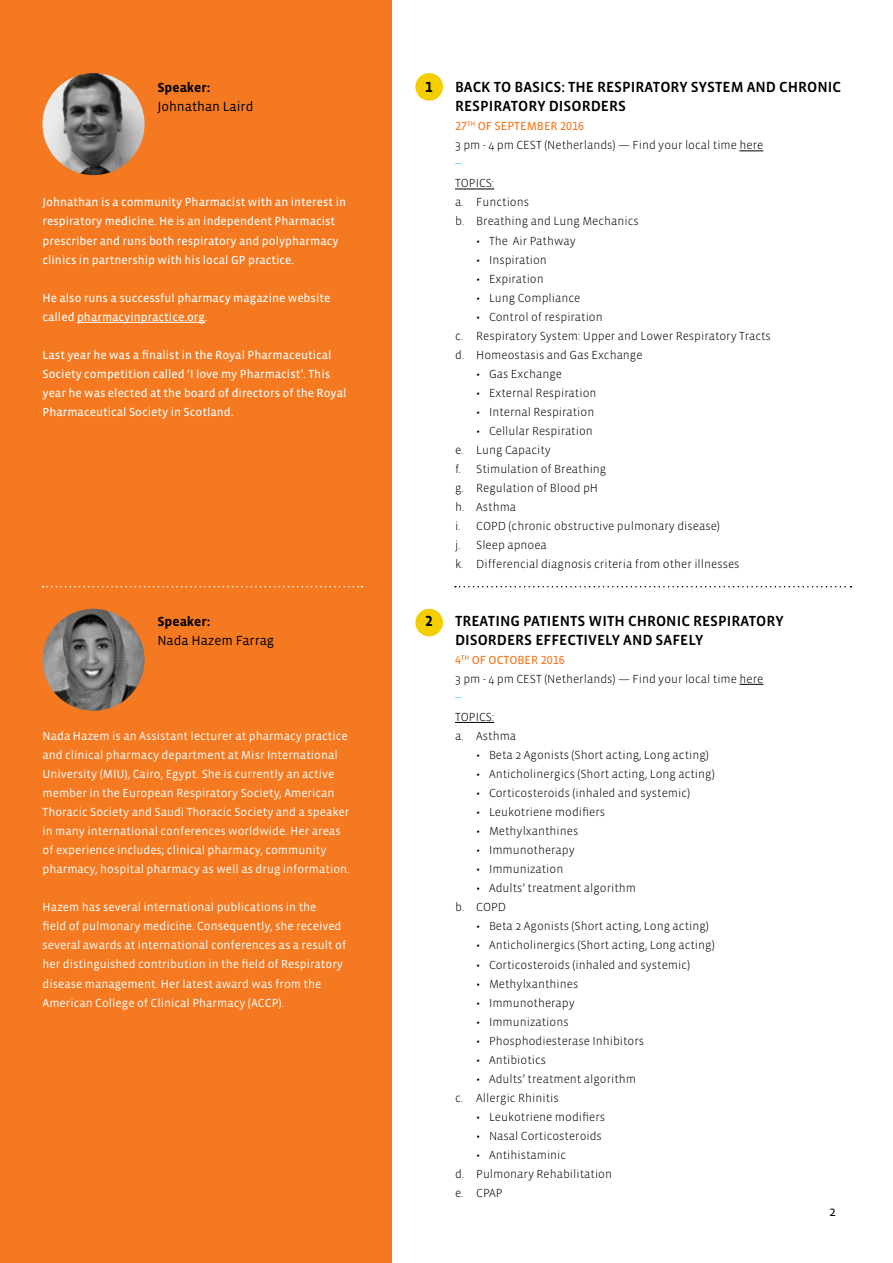
<style>
.page{position:relative;width:893px;height:1263px;background:#fff}
.page>*{position:absolute;margin:0;border:0;box-sizing:border-box;transform-origin:0 0}
.t1{font:500 15px/19px "Vista Sans OT";color:#000}
.t2{font:700 15px "Vista Sans OT";color:#000}
.t3{font:13.5px "Vista Sans OT";color:#000}
.t4{font:700 13.5px "Vista Sans OT";color:#000}
.t5{font:300 12px/19px "Vista Sans OT";color:#000}
.t6{font:12px/19px "Vista Sans OT";color:#fff}
.t7{font:12px/19px "Vista Sans OT";color:#fff}
.t8{font:300 12px "Vista Sans OT";color:#20c4f4}
.s1{font-weight:400;color:#f47920}
</style>
<div class="page">
<div style="left:0;top:0;width:391px;height:1263px;background:#f47920"></div>
<div style="left:415px;top:73px;width:28px;height:28px;background:#f5ce00;border-radius:50%"></div>
<div style="left:415px;top:609px;width:28px;height:27px;background:#f5ce00;border-radius:50%"></div>
<svg style="left:455px;top:586px;width:396px;height:1px"></svg>
<svg style="left:739px;top:151px;width:24px;height:1px"></svg>
<hr style="left:455px;top:189px;width:39px;height:1px;background:#000">
<svg style="left:739px;top:684px;width:24px;height:1px"></svg>
<hr style="left:455px;top:722px;width:39px;height:1px;background:#000">
<hr style="left:77px;top:322px;width:128px;height:1px;background:#fff">
<svg style="left:43px;top:586px;width:319px;height:1px"></svg>
<img style="left:43px;top:73px;width:102px;height:102px;border-radius:51px">
<img style="left:43px;top:609px;width:102px;height:102px;border-radius:51px">
<p class="t4" style="left:157px;top:81px;width:55px">Speaker:</p>
<p class="t3" style="left:157px;top:100px;width:98px">Johnathan Laird</p>
<p class="t7" style="left:43px;top:193px;width:305px">Johnathan is a community Pharmacist with an interest in respiratory medicine. He is an independent Pharmacist prescriber and runs both respiratory and polypharmacy clinics in partnership with his local GP practice.</p>
<p class="t7" style="left:43px;top:288px;width:289px">He also runs a successful pharmacy magazine website called pharmacyinpractice.org.</p>
<p class="t7" style="left:43px;top:345px;width:305px">Last year he was a finalist in the Royal Pharmaceutical Society competition called ‘I love my Pharmacist’. This year he was elected at the board of directors of the Royal Pharmaceutical Society in Scotland.</p>
<p class="t4" style="left:157px;top:614px;width:55px">Speaker:</p>
<p class="t3" style="left:157px;top:633px;width:118px">Nada Hazem Farrag</p>
<p class="t6" style="left:43px;top:726px;width:309px">Nada Hazem is an Assistant lecturer at pharmacy practice and clinical pharmacy department at Misr International University (MIU), Cairo, Egypt. She is currently an active member in the European Respiratory Society, American Thoracic Society and Saudi Thoracic Society and a speaker in many international conferences worldwide. Her areas of experience includes; clinical pharmacy, community pharmacy, hospital pharmacy as well as drug information.</p>
<p class="t6" style="left:43px;top:898px;width:305px">Hazem has several international publications in the<br>field of pulmonary medicine. Consequently, she received several awards at international conferences as a result of her distinguished contribution in the field of Respiratory disease management. Her latest award was from the American College of Clinical Pharmacy (ACCP).</p>
<p class="t2" style="left:425px;top:79px;width:9px">1</p>
<p class="t1" style="left:455px;top:78px;width:388px">BACK TO BASICS: THE RESPIRATORY SYSTEM AND CHRONIC<br>RESPIRATORY DISORDERS</p>
<p class="t5" style="left:455px;top:117px;width:310px"><span class="s1">27</span><sup>TH</sup> <span class="s1">OF SEPTEMBER 2016<br></span>3 pm - 4 pm CEST (Netherlands) — Find your local time here</p>
<p class="t8" style="left:455px;top:152px;width:7px">_</p>
<p class="t5" style="left:455px;top:174px;width:185px">TOPICS:<br>a. Functions<br>b. Breathing and Lung Mechanics</p>
<p class="t5" style="left:476px;top:231px;width:101px">• The Air Pathway</p>
<p class="t5" style="left:476px;top:250px;width:72px">• Inspiration</p>
<p class="t5" style="left:476px;top:269px;width:69px">• Expiration</p>
<p class="t5" style="left:476px;top:288px;width:106px">• Lung Compliance</p>
<p class="t5" style="left:455px;top:307px;width:317px;text-indent:21px">• Control of respiration<br>c. Respiratory System: Upper and Lower Respiratory Tracts d. Homeostasis and Gas Exchange</p>
<p class="t5" style="left:476px;top:364px;width:87px">• Gas Exchange</p>
<p class="t5" style="left:476px;top:383px;width:122px">• External Respiration</p>
<p class="t5" style="left:476px;top:403px;width:120px">• Internal Respiration</p>
<p class="t5" style="left:455px;top:422px;width:286px;text-indent:21px">• Cellular Respiration<br>e. Lung Capacity<br>f. Stimulation of Breathing<br>g. Regulation of Blood pH<br>h. Asthma<br>i. COPD (chronic obstructive pulmonary disease)<br>j. Sleep apnoea<br>k. Differencial diagnosis criteria from other illnesses</p>
<p class="t2" style="left:425px;top:613px;width:9px">2</p>
<p class="t1" style="left:455px;top:611px;width:330px">TREATING PATIENTS WITH CHRONIC RESPIRATORY<br>DISORDERS EFFECTIVELY AND SAFELY</p>
<p class="t5" style="left:455px;top:650px;width:310px"><span class="s1">4</span><sup>TH</sup> <span class="s1">OF OCTOBER 2016<br></span>3 pm - 4 pm CEST (Netherlands) — Find your local time here</p>
<p class="t8" style="left:455px;top:685px;width:7px">_</p>
<p class="t5" style="left:455px;top:707px;width:63px">TOPICS:<br>a. Asthma</p>
<p class="t5" style="left:476px;top:746px;width:234px">• Beta 2 Agonists (Short acting, Long acting)</p>
<p class="t5" style="left:476px;top:765px;width:240px">• Anticholinergics (Short acting, Long acting)</p>
<p class="t5" style="left:476px;top:784px;width:215px">• Corticosteroids (inhaled and systemic)</p>
<p class="t5" style="left:476px;top:803px;width:130px">• Leukotriene modifiers</p>
<p class="t5" style="left:476px;top:822px;width:104px">• Methylxanthines</p>
<p class="t5" style="left:476px;top:841px;width:100px">• Immunotherapy</p>
<p class="t5" style="left:476px;top:860px;width:89px">• Immunization</p>
<p class="t5" style="left:455px;top:879px;width:183px;text-indent:21px">• Adults’ treatment algorithm b. COPD</p>
<p class="t5" style="left:476px;top:917px;width:234px">• Beta 2 Agonists (Short acting, Long acting)</p>
<p class="t5" style="left:476px;top:936px;width:240px">• Anticholinergics (Short acting, Long acting)</p>
<p class="t5" style="left:476px;top:955px;width:215px">• Corticosteroids (inhaled and systemic)</p>
<p class="t5" style="left:476px;top:974px;width:104px">• Methylxanthines</p>
<p class="t5" style="left:476px;top:993px;width:100px">• Immunotherapy</p>
<p class="t5" style="left:476px;top:1012px;width:94px">• Immunizations</p>
<p class="t5" style="left:476px;top:1031px;width:169px">• Phosphodiesterase Inhibitors</p>
<p class="t5" style="left:476px;top:1050px;width:71px">• Antibiotics</p>
<p class="t5" style="left:455px;top:1069px;width:183px;text-indent:21px">• Adults’ treatment algorithm c. Allergic Rhinitis</p>
<p class="t5" style="left:476px;top:1107px;width:130px">• Leukotriene modifiers</p>
<p class="t5" style="left:476px;top:1126px;width:127px">• Nasal Corticosteroids</p>
<p class="t5" style="left:455px;top:1146px;width:159px;text-indent:21px">• Antihistaminic<br>d. Pulmonary Rehabilitation e. CPAP</p>
<p class="t3" style="left:829px;top:1205px;width:8px">2</p>
</div>
